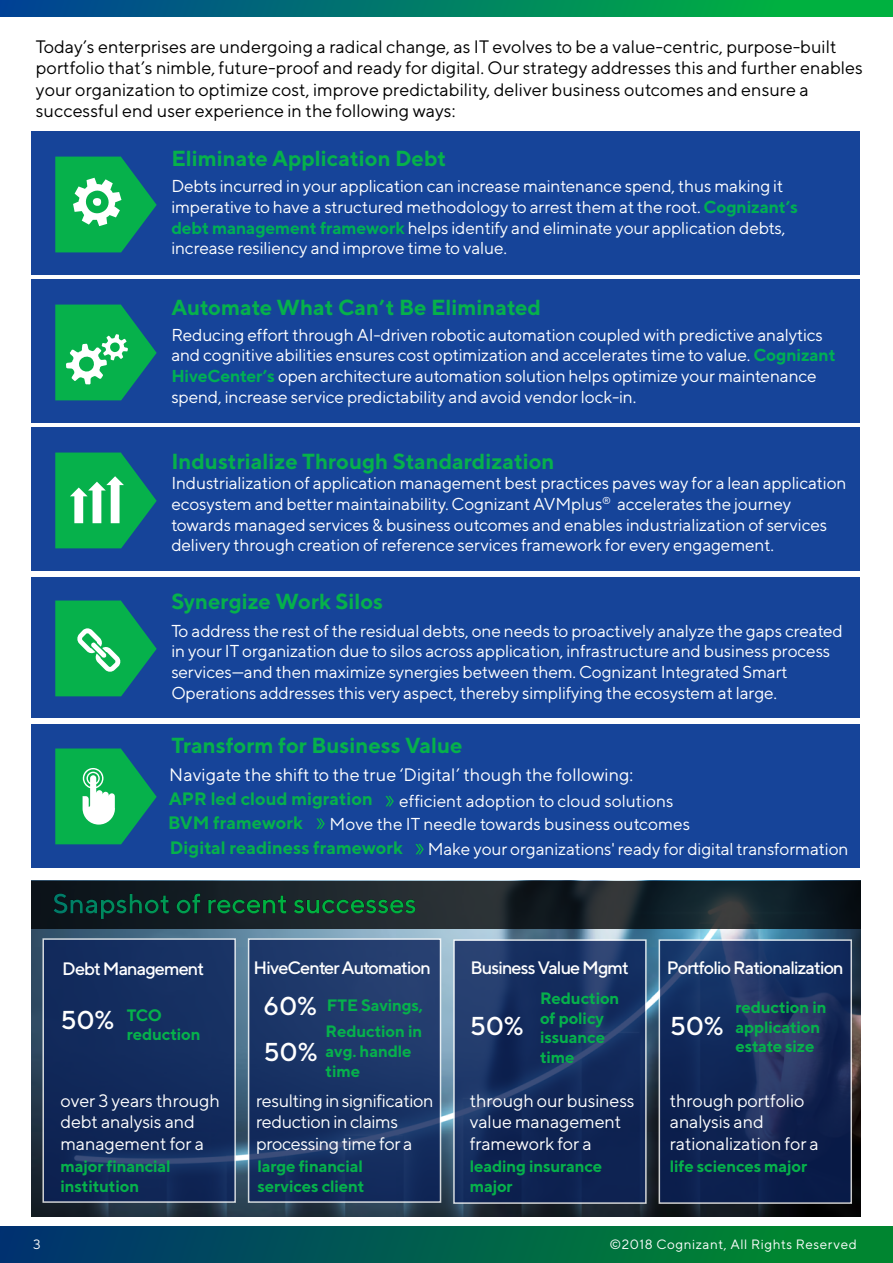
<style>
.page{position:relative;width:893px;height:1263px;background:#fff}
.page>*{position:absolute;margin:0;border:0;box-sizing:border-box;transform-origin:0 0}
.t1{font:500 25.8px "TT Norms";letter-spacing:-.01em;color:#fff}
.t2{font:700 21.75px "TT Norms";color:#06b14b}
.t3{font:18px/21.6px "TT Norms";color:#000}
.t4{font:18px/21.6px "TT Norms";letter-spacing:-.01em;color:#fff}
.t5{font:500 18px "TT Norms";letter-spacing:-.05em;color:#fff}
.t6{font:700 18px/23.2px "TT Norms";color:#06b14b}
.t7{font:17.25px/20.7px "TT Norms";letter-spacing:-.01em;color:#fff}
.t8{font:700 16.5px/19.8px "TT Norms";letter-spacing:-.01em;color:#06b14b}
.t9{font:13.5px "TT Norms";letter-spacing:.04em;color:#fff}
.s1{font-weight:700;color:#00af54}
.s2{font-weight:500;font-size:25.8px;color:#fff}
</style>
<div class="page">
<div style="left:0;top:1226px;width:893px;height:37px;background:linear-gradient(to right,#003270,#008e29)"></div>
<div style="left:31px;top:724px;width:828px;height:143px;background:#164499"></div>
<div style="left:31px;top:578px;width:828px;height:140px;background:#164499"></div>
<img style="left:31px;top:928px;width:830px;height:289px">
<svg style="left:31px;top:881px;width:830px;height:47px;background:#192329"></svg>
<svg style="left:54px;top:894px;width:115px;height:25px;background:#0a342e"></svg>
<svg style="left:177px;top:894px;width:23px;height:19px"></svg>
<svg style="left:208px;top:895px;width:78px;height:18px"></svg>
<svg style="left:294px;top:900px;width:121px;height:13px;background:#126536"></svg>
<div style="left:42px;top:938px;width:194px;height:265px;background:#122b5c;border:2px solid #fff"></div>
<div style="left:248px;top:938px;width:193px;height:265px;background:linear-gradient(to bottom,#243f70,#132c5d);border:2px solid #fff"></div>
<svg style="left:453px;top:939px;width:194px;height:265px;background:#1c3362"></svg>
<svg style="left:659px;top:939px;width:193px;height:265px;background:#1a2e5c"></svg>
<div style="left:31px;top:428px;width:828px;height:143px;background:#164499"></div>
<div style="left:31px;top:280px;width:828px;height:143px;background:#164499"></div>
<div style="left:31px;top:131px;width:828px;height:143px;background:#164499"></div>
<svg style="left:385px;top:796px;width:9px;height:10px"></svg>
<svg style="left:316px;top:818px;width:9px;height:11px"></svg>
<svg style="left:415px;top:844px;width:9px;height:10px"></svg>
<svg style="left:55px;top:156px;width:102px;height:96px"></svg>
<svg style="left:55px;top:304px;width:102px;height:96px"></svg>
<svg style="left:55px;top:452px;width:102px;height:96px"></svg>
<svg style="left:55px;top:600px;width:102px;height:96px"></svg>
<svg style="left:55px;top:748px;width:102px;height:96px"></svg>
<div style="left:0;top:0;width:893px;height:17px;background:linear-gradient(to right,#004294,#00bd37)"></div>
<p class="t3" style="left:36px;top:35px;width:828px">Today’s enterprises are undergoing a radical change, as IT evolves to be a value-centric, purpose-built portfolio that’s nimble, future-proof and ready for digital. Our strategy addresses this and further enables your organization to optimize cost, improve predictability, deliver business outcomes and ensure a successful end user experience in the following ways:</p>
<p class="t2" style="left:171px;top:145px;width:277px">Eliminate Application Debt</p>
<p class="t7" style="left:171px;top:175px;width:628px">Debts incurred in your application can increase maintenance spend, thus making it imperative to have a structured methodology to arrest them at the root. <span class="s1">Cognizant’s debt management framework</span> helps identify and eliminate your application debts, increase resiliency and improve time to value.</p>
<p class="t2" style="left:171px;top:293px;width:371px">Automate What Can’t Be Eliminated</p>
<p class="t7" style="left:171px;top:324px;width:666px">Reducing effort through AI-driven robotic automation coupled with predictive analytics and cognitive abilities ensures cost optimization and accelerates time to value. <span class="s1">Cognizant HiveCenter’s</span> open architecture automation solution helps optimize your maintenance spend, increase service predictability and avoid vendor lock-in.</p>
<p class="t2" style="left:171px;top:448px;width:385px">Industrialize Through Standardization</p>
<p class="t7" style="left:171px;top:472px;width:677px">Industrialization of application management best practices paves way for a lean application ecosystem and better maintainability. Cognizant AVMplus<sup>®</sup> accelerates the journey towards managed services &amp; business outcomes and enables industrialization of services delivery through creation of reference services framework for every engagement.</p>
<p class="t2" style="left:171px;top:588px;width:213px">Synergize Work Silos</p>
<p class="t7" style="left:171px;top:620px;width:673px">To address the rest of the residual debts, one needs to proactively analyze the gaps created in your IT organization due to silos across application, infrastructure and business process services—and then maximize synergies between them. Cognizant Integrated Smart Operations addresses this very aspect, thereby simplifying the ecosystem at large.</p>
<p class="t2" style="left:171px;top:732px;width:293px">Transform for Business Value</p>
<p class="t4" style="left:169px;top:763px;width:466px">Navigate the shift to the true ‘Digital’ though the following:</p>
<p class="t6" style="left:168px;top:787px;width:206px">APR led cloud migration<br>BVM framework</p>
<p class="t6" style="left:170px;top:835px;width:235px">Digital readiness framework</p>
<p class="t7" style="left:329px;top:789px;width:362px;line-height:23.2px;text-indent:70px">efficient adoption to cloud solutions<br>Move the IT needle towards business outcomes</p>
<p class="t7" style="left:428px;top:838px;width:422px">Make your organizations' ready for digital transformation</p>
<p class="t5" style="left:62px;top:958px;width:144px">Debt Management</p>
<p class="t5" style="left:254px;top:957px;width:179px">HiveCenter Automation</p>
<p class="t5" style="left:470px;top:957px;width:160px">Business Value Mgmt</p>
<p class="t5" style="left:667px;top:957px;width:178px">Portfolio Rationalization</p>
<h1 class="t1" style="left:60px;top:1004px;width:56px">50%</h1>
<h1 class="t1" style="left:470px;top:1010px;width:56px">50%</h1>
<h1 class="t1" style="left:670px;top:1010px;width:56px">50%</h1>
<p class="t8" style="left:540px;top:988px;width:81px">Reduction of policy issuance time</p>
<p class="t8" style="left:735px;top:997px;width:92px">reduction in application estate size</p>
<p class="t8" style="left:264px;top:995px;width:161px"><span class="s2">60%</span> FTE Savings,</p>
<h1 class="t1" style="left:264px;top:1036px;width:56px">50%</h1>
<p class="t8" style="left:127px;top:1004px;width:75px">TCO reduction</p>
<p class="t8" style="left:326px;top:1021px;width:98px">Reduction in avg. handle time</p>
<p class="t4" style="left:60px;top:1089px;width:161px">over 3 years through debt analysis and management for a</p>
<p class="t4" style="left:256px;top:1089px;width:179px">resulting in signification reduction in claims processing time for a</p>
<p class="t4" style="left:470px;top:1089px;width:166px">through our business value management framework for a</p>
<p class="t4" style="left:670px;top:1089px;width:151px">through portfolio analysis and rationalization for a</p>
<p class="t8" style="left:60px;top:1156px;width:112px">major financial institution</p>
<p class="t8" style="left:470px;top:1156px;width:134px">leading insurance major</p>
<p class="t8" style="left:258px;top:1156px;width:107px">large financial</p>
<p class="t8" style="left:670px;top:1156px;width:139px">life sciences major</p>
<p class="t8" style="left:258px;top:1176px;width:108px">services client</p>
<p class="t9" style="left:33px;top:1236px;width:9px">3</p>
<p class="t9" style="left:609px;top:1236px;width:249px">©2018 Cognizant, All Rights Reserved</p>
</div>
